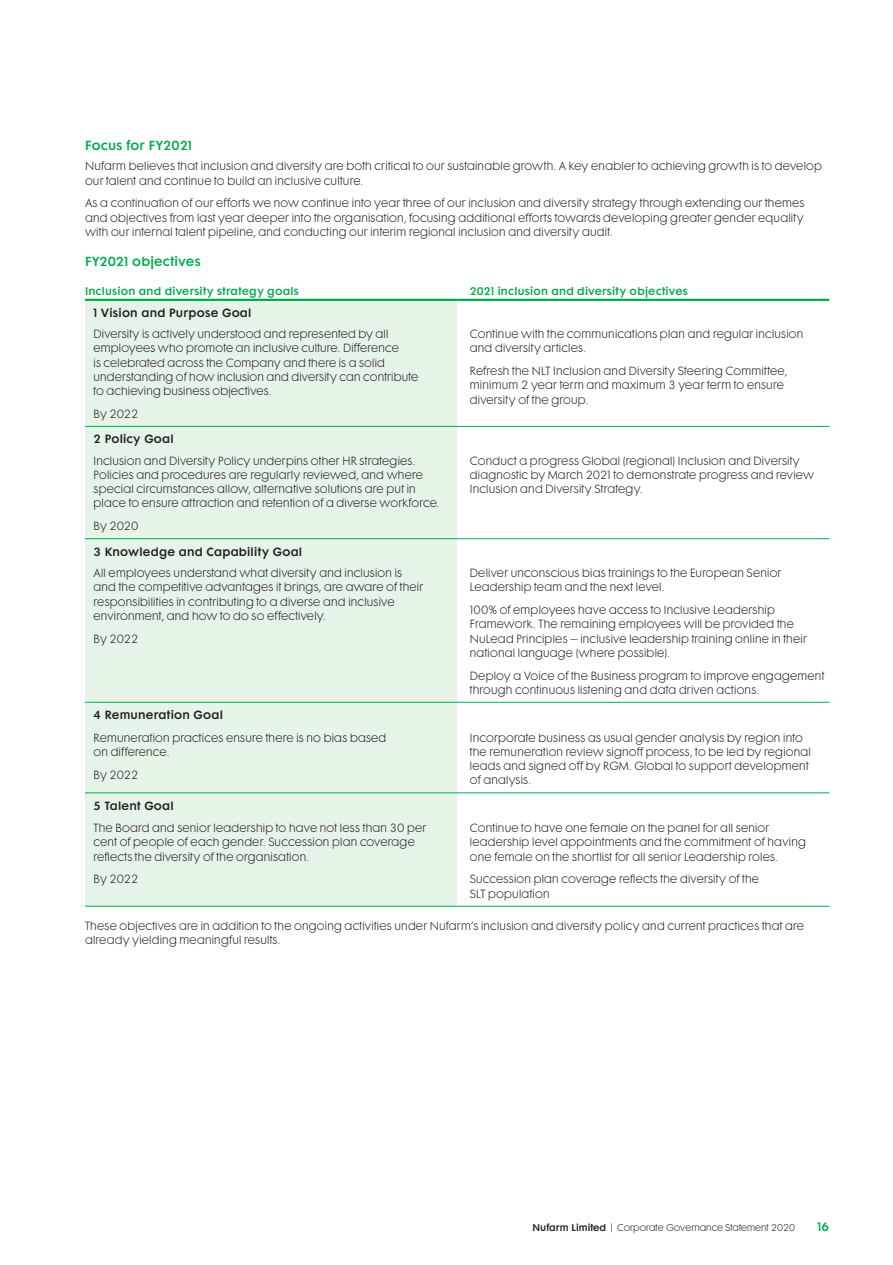
<style>
.page{position:relative;width:893px;height:1265px;background:#fff}
.page>*{position:absolute;margin:0;border:0;box-sizing:border-box;transform-origin:0 0}
.Head_B{font:600 12px "Futura Maxi";letter-spacing:.015em;color:#00ab4d}
.t1{font:600 11.25px "Futura Maxi";color:#00ab4d}
.Body_Text{font:300 10.8px/14.2px "Futura Maxi";letter-spacing:.02em;color:#231f20}
.Space_after_graph_2{font:300 10.8px/14.2px "Futura Maxi";letter-spacing:.02em;color:#231f20}
.Body_Text-2{font:600 10.8px "Futura Maxi";letter-spacing:.02em;color:#231f20}
.Table_body{font:600 10.2px "Futura Maxi";letter-spacing:.02em;color:#00ab4d}
.t2{font:300 9px "Futura Maxi";color:#231f20}
.s1{font-weight:600}
</style>
<div class="page">
<div style="left:85px;top:301px;width:372px;height:605px;background:#e6f3e7"></div>
<hr style="left:85px;top:426px;width:372px;height:1px;background:#00ab4d">
<hr style="left:457px;top:426px;width:372px;height:1px;background:#00ab4d">
<hr style="left:85px;top:538px;width:372px;height:1px;background:#00ab4d">
<hr style="left:457px;top:538px;width:372px;height:1px;background:#00ab4d">
<hr style="left:85px;top:702px;width:372px;height:1px;background:#00ab4d">
<hr style="left:457px;top:702px;width:372px;height:1px;background:#00ab4d">
<hr style="left:85px;top:792px;width:372px;height:1px;background:#00ab4d">
<hr style="left:457px;top:792px;width:372px;height:1px;background:#00ab4d">
<hr style="left:85px;top:906px;width:372px;height:1px;background:#00ab4d">
<hr style="left:457px;top:906px;width:372px;height:1px;background:#00ab4d">
<hr style="left:85px;top:299px;width:372px;height:2px;background:#00ab4d">
<hr style="left:457px;top:299px;width:372px;height:2px;background:#00ab4d">
<p class="Head_B" style="left:85px;top:135px;width:108px">Focus for FY2021</p>
<p class="Body_Text" style="left:85px;top:159px;width:738px">Nufarm believes that inclusion and diversity are both critical to our sustainable growth. A key enabler to achieving growth is to develop our talent and continue to build an inclusive culture.</p>
<p class="Body_Text" style="left:85px;top:196px;width:721px;text-align:justify">As a continuation of our efforts we now continue into year three of our inclusion and diversity strategy through extending our themes and objectives from last year deeper into the organisation, focusing additional efforts towards developing greater gender equality with our internal talent pipeline, and conducting our interim regional inclusion and diversity audit.</p>
<p class="Head_B" style="left:85px;top:251px;width:117px">FY2021 objectives</p>
<p class="Table_body" style="left:85px;top:282px;width:215px">Inclusion and diversity strategy goals</p>
<p class="Table_body" style="left:470px;top:282px;width:219px">2021 inclusion and diversity objectives</p>
<p class="Body_Text-2" style="left:94px;top:303px;width:159px">1 Vision and Purpose Goal</p>
<p class="Body_Text" style="left:94px;top:327px;width:326px">Diversity is actively understood and represented by all employees who promote an inclusive culture. Difference<br>is celebrated across the Company and there is a solid understanding of how inclusion and diversity can contribute to achieving business objectives.</p>
<p class="Body_Text" style="left:94px;top:406px;width:46px">By 2022</p>
<p class="Body_Text" style="left:470px;top:327px;width:335px">Continue with the communications plan and regular inclusion and diversity articles.</p>
<p class="Body_Text" style="left:470px;top:364px;width:319px">Refresh the NLT Inclusion and Diversity Steering Committee, minimum 2 year term and maximum 3 year term to ensure diversity of the group.</p>
<p class="Body_Text-2" style="left:94px;top:430px;width:82px">2 Policy Goal</p>
<p class="Body_Text" style="left:94px;top:453px;width:348px">Inclusion and Diversity Policy underpins other HR strategies.<br>Policies and procedures are regularly reviewed, and where special circumstances allow, alternative solutions are put in place to ensure attraction and retention of a diverse workforce.</p>
<p class="Body_Text" style="left:94px;top:519px;width:46px">By 2020</p>
<p class="Body_Text-2" style="left:94px;top:542px;width:210px">3 Knowledge and Capability Goal</p>
<p class="Body_Text" style="left:94px;top:565px;width:331px">All employees understand what diversity and inclusion is and the competitive advantages it brings, are aware of their responsibilities in contributing to a diverse and inclusive environment, and how to do so effectively.</p>
<p class="Body_Text" style="left:94px;top:631px;width:46px">By 2022</p>
<p class="Body_Text-2" style="left:94px;top:706px;width:131px">4 Remuneration Goal</p>
<p class="Body_Text" style="left:94px;top:730px;width:294px">Remuneration practices ensure there is no bias based on difference.</p>
<p class="Body_Text" style="left:94px;top:767px;width:46px">By 2022</p>
<p class="Body_Text" style="left:470px;top:453px;width:346px">Conduct a progress Global (regional) Inclusion and Diversity diagnostic by March 2021 to demonstrate progress and review<br>Inclusion and Diversity Strategy.</p>
<p class="Body_Text" style="left:470px;top:565px;width:313px">Deliver unconscious bias trainings to the European Senior<br>Leadership team and the next level.</p>
<p class="Body_Text" style="left:470px;top:602px;width:338px">100% of employees have access to Inclusive Leadership Framework. The remaining employees will be provided the NuLead Principles – inclusive leadership training online in their national language (where possible).</p>
<p class="Body_Text" style="left:470px;top:668px;width:356px">Deploy a Voice of the Business program to improve engagement through continuous listening and data driven actions.</p>
<p class="Body_Text" style="left:470px;top:730px;width:342px">Incorporate business as usual gender analysis by region into the remuneration review signoff process, to be led by regional leads and signed off by RGM. Global to support development of analysis.</p>
<p class="Body_Text-2" style="left:94px;top:796px;width:82px">5 Talent Goal</p>
<p class="Body_Text" style="left:94px;top:821px;width:334px">The Board and senior leadership to have not less than 30 per cent of people of each gender. Succession plan coverage reflects the diversity of the organisation.</p>
<p class="Body_Text" style="left:94px;top:872px;width:46px">By 2022</p>
<p class="Body_Text" style="left:470px;top:821px;width:337px">Continue to have one female on the panel for all senior leadership level appointments and the commitment of having one female on the shortlist for all senior Leadership roles.</p>
<p class="Body_Text" style="left:470px;top:872px;width:291px">Succession plan coverage reflects the diversity of the<br>SLT population</p>
<p class="Space_after_graph_2" style="left:85px;top:918px;width:721px">These objectives are in addition to the ongoing activities under Nufarm’s inclusion and diversity policy and current practices that are already yielding meaningful results.</p>
<p class="t2" style="left:533px;top:1221px;width:264px"><span class="s1">Nufarm Limited</span> | Corporate Governance Statement 2020</p>
<p class="t1" style="left:817px;top:1217px;width:13px">16</p>
</div>
